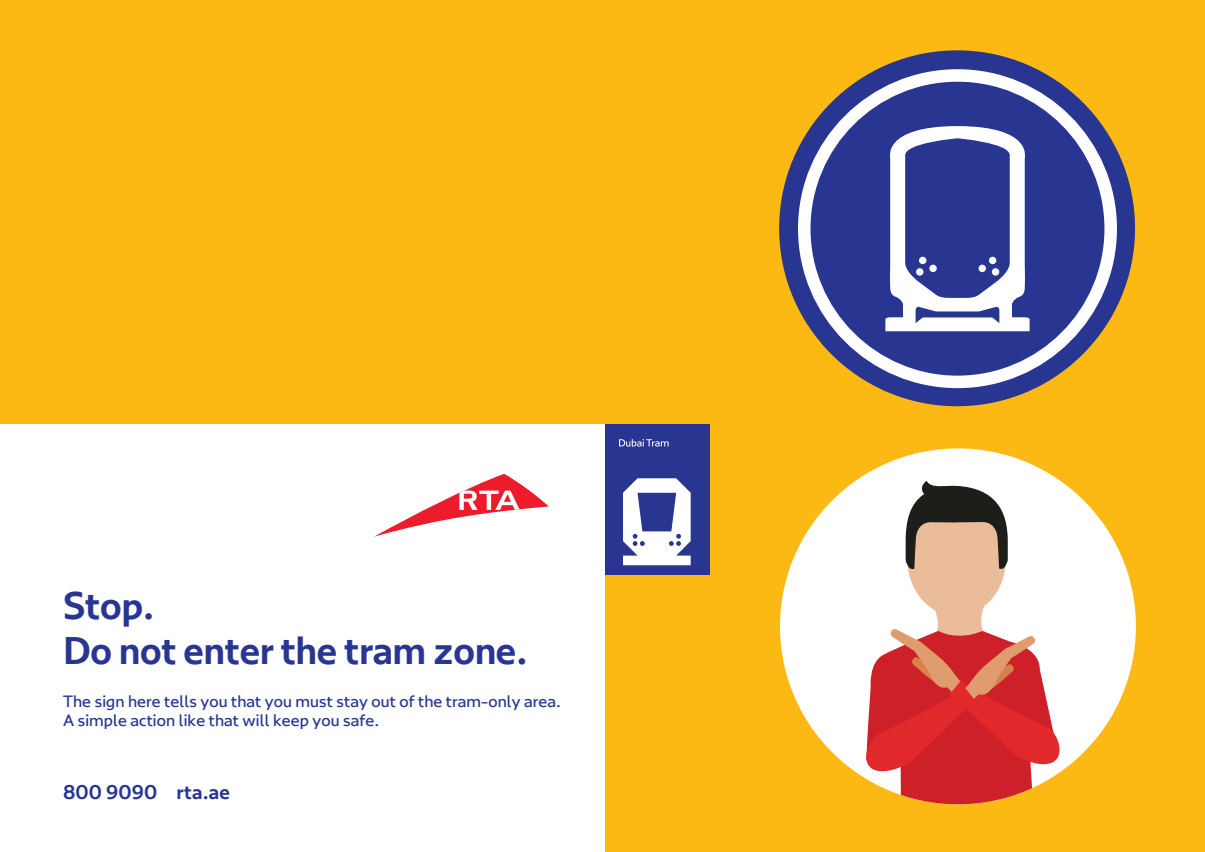
<style>
.page{position:relative;width:1205px;height:852px;background:#fff}
.page>*{position:absolute;margin:0;border:0;box-sizing:border-box;transform-origin:0 0}
.t1{font:700 37.5px/45px "RTA";letter-spacing:-.01em;color:#283691}
.t2{font:700 19.25px "RTA";letter-spacing:.005em;color:#283691}
.t3{font:16.25px/19.5px "RTA";letter-spacing:.005em;color:#283691}
</style>
<div class="page">
<div style="left:0;top:0;width:1204px;height:852px;background:#fdb913"></div>
<div style="left:603px;top:424px;width:107px;height:151px;background:#283691"></div>
<svg style="left:623px;top:478px;width:67px;height:87px"></svg>
<svg style="left:619px;top:439px;width:49px;height:7px"></svg>
<div style="left:0;top:424px;width:604px;height:428px;background:#fff"></div>
<svg style="left:375px;top:474px;width:174px;height:62px"></svg>
<div style="left:780px;top:448px;width:355px;height:356px;background:#fff;border-radius:50%"></div>
<svg style="left:856px;top:481px;width:213px;height:323px"></svg>
<div style="left:779px;top:50px;width:356px;height:356px;background:#283691;border-radius:50%"></div>
<div style="left:798px;top:69px;width:318px;height:319px;border:12px solid #fff;border-radius:50%"></div>
<svg style="left:885px;top:126px;width:145px;height:205px"></svg>
<div style="left:919px;top:257px;width:7px;height:7px;background:#fff;border-radius:50%"></div>
<div style="left:916px;top:268px;width:7px;height:8px;background:#fff;border-radius:50%"></div>
<div style="left:929px;top:265px;width:7px;height:7px;background:#fff;border-radius:50%"></div>
<div style="left:988px;top:257px;width:8px;height:7px;background:#fff;border-radius:50%"></div>
<div style="left:991px;top:268px;width:8px;height:8px;background:#fff;border-radius:50%"></div>
<div style="left:978px;top:265px;width:8px;height:7px;background:#fff;border-radius:50%"></div>
<h1 class="t1" style="left:63px;top:583px;width:466px">Stop.<br>Do not enter the tram zone.</h1>
<p class="t3" style="left:63px;top:691px;width:499px">The sign here tells you that you must stay out of the tram-only area.<br>A simple action like that will keep you safe.</p>
<p class="t2" style="left:63px;top:780px;width:168px">800 9090 rta.ae</p>
</div>
